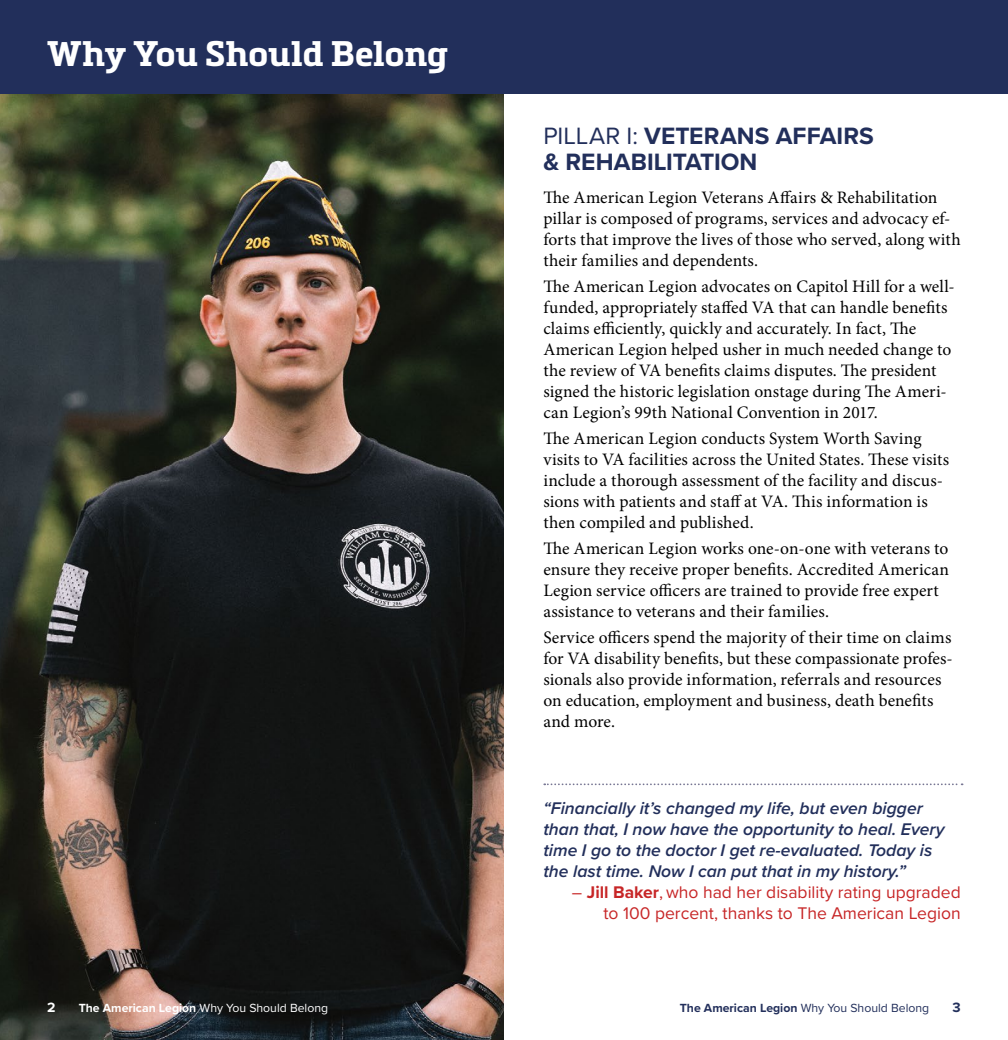
<style>
.page{position:relative;width:1008px;height:1040px;background:#fff}
.page>*{position:absolute;margin:0;border:0;box-sizing:border-box;transform-origin:0 0}
.t1{font:700 35px "Metronic Slab Pro";letter-spacing:.005em;color:#fff}
.Heading{font:700 24.5px/26.2px "Proxima Nova";color:#222f5b}
.Text{font:17.5px/21px "Minion Pro";letter-spacing:.005em;color:#000}
.Pull_Quote{font:italic 600 17.5px/21px "Proxima Nova";color:#222f5b}
.Quote_Attribution{font:17.5px/21px "Proxima Nova";color:#c72627;text-align:right}
.t2{font:700 14px "Proxima Nova";color:#fff}
.t3{font:700 14px "Proxima Nova";color:#222f5b}
.t4{font:12.25px "Proxima Nova";color:#fff}
.t5{font:12.25px "Proxima Nova";color:#222f5b}
.s1{font-weight:400}
.s2{font-weight:700}
</style>
<div class="page">
<img style="left:0;top:93px;width:504px;height:947px">
<svg style="left:544px;top:783px;width:419px;height:2px"></svg>
<div style="left:504px;top:0;width:504px;height:93px;background:#222f5b"></div>
<div style="left:0;top:0;width:504px;height:93px;background:#222f5b"></div>
<h1 class="t1" style="left:47px;top:31px;width:402px">Why You Should Belong</h1>
<p class="Heading" style="left:543px;top:122px;width:332px"><span class="s1">PILLAR I:</span> VETERANS AFFAIRS &amp; REHABILITATION</p>
<p class="Text" style="left:543px;top:186px;width:419px">The American Legion Veterans Affairs &amp; Rehabilitation pillar is composed of programs, services and advocacy ef&shy;forts that improve the lives of those who served, along with their families and dependents.</p>
<p class="Text" style="left:543px;top:275px;width:413px">The American Legion advocates on Capitol Hill for a well&shy;funded, appropriately staffed VA that can handle benefits claims efficiently, quickly and accurately. In fact, The American Legion helped usher in much needed change to the review of VA benefits claims disputes. The president signed the historic legislation onstage during The Ameri&shy;can Legion’s 99th National Convention in 2017.</p>
<p class="Text" style="left:543px;top:427px;width:407px">The American Legion conducts System Worth Saving visits to VA facilities across the United States. These visits include a thorough assessment of the facility and discus&shy;sions with patients and staff at VA. This information is then compiled and published.</p>
<p class="Text" style="left:543px;top:538px;width:407px">The American Legion works one-on-one with veterans to ensure they receive proper benefits. Accredited American Legion service officers are trained to provide free expert assistance to veterans and their families.</p>
<p class="Text" style="left:543px;top:627px;width:411px">Service officers spend the majority of their time on claims for VA disability benefits, but these compassionate profes&shy;sionals also provide information, referrals and resources on education, employment and business, death benefits and more.</p>
<p class="Pull_Quote" style="left:543px;top:797px;width:403px">“Financially it’s changed my life, but even bigger than that, I now have the opportunity to heal. Every time I go to the doctor I get re-evaluated. Today is the last time. Now I can put that in my history.”</p>
<p class="Quote_Attribution" style="left:572px;top:881px;width:390px">– <span class="s2">Jill Baker</span>, who had her disability rating upgraded to 100 percent, thanks to The American Legion</p>
<p class="t2" style="left:47px;top:996px;width:10px">2</p>
<p class="t4" style="left:79px;top:998px;width:251px"><span class="s2">The American Legion</span> Why You Should Belong</p>
<p class="t5" style="left:680px;top:998px;width:251px"><span class="s2">The American Legion</span> Why You Should Belong</p>
<p class="t3" style="left:953px;top:996px;width:10px">3</p>
</div>
